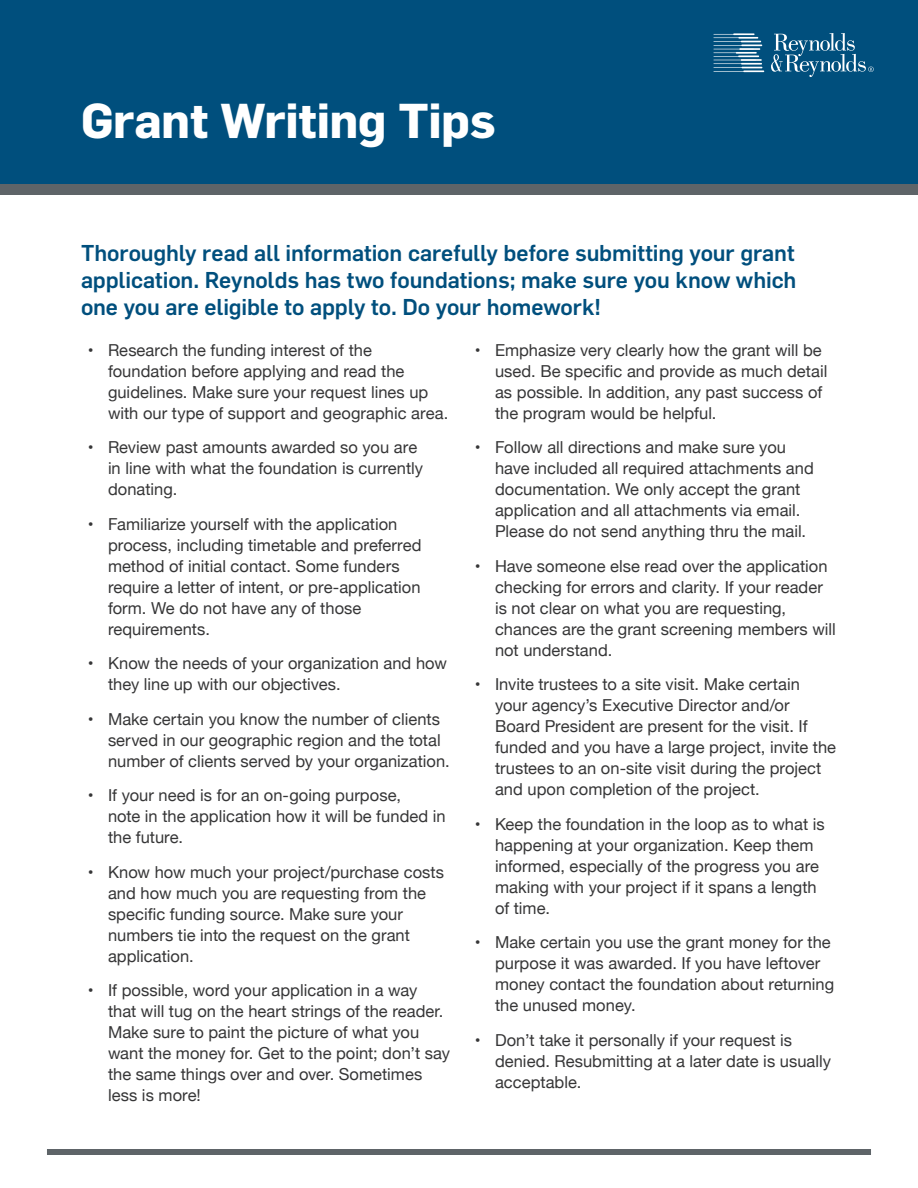
<style>
.page{position:relative;width:918px;height:1188px;background:#fff}
.page>*{position:absolute;margin:0;border:0;box-sizing:border-box;transform-origin:0 0}
.t1{font:700 48px "Flama";letter-spacing:-.005em;color:#fff}
.t2{font:500 22.5px/27px "Flama";letter-spacing:-.005em;color:#004f7d;text-align:justify}
.t3{font:16.5px/21px "Helvetica Neue";color:#363637}
</style>
<div class="page">
<div style="left:0;top:0;width:918px;height:186px;background:#004f7d"></div>
<svg style="left:771px;top:33px;width:103px;height:44px"></svg>
<hr style="left:743px;top:70px;width:21px;height:2px;background:#fff">
<hr style="left:733px;top:33px;width:22px;height:2px;background:#fff">
<svg style="left:714px;top:34px;width:48px;height:38px"></svg>
<div style="left:0;top:185px;width:918px;height:10px;background:#5e6468"></div>
<div style="left:47px;top:1149px;width:824px;height:6px;background:#5e6468"></div>
<h1 class="t1" style="left:81px;top:92px;width:416px">Grant Writing Tips</h1>
<p class="t2" style="left:81px;top:238px;width:717px">Thoroughly read all information carefully before submitting your grant application. Reynolds has two foundations; make sure you know which one you are eligible to apply to. Do your homework!</p>
<p class="t3" style="left:108px;top:340px;width:342px;text-indent:-20px">• Research the funding interest of the foundation before applying and read the guidelines. Make sure your request lines up with our type of support and geographic area.</p>
<p class="t3" style="left:108px;top:438px;width:317px;text-indent:-20px">• Review past amounts awarded so you are in line with what the foundation is currently donating.</p>
<p class="t3" style="left:108px;top:514px;width:315px;text-indent:-20px">• Familiarize yourself with the application process, including timetable and preferred method of initial contact. Some funders require a letter of intent, or pre-application form. We do not have any of those requirements.</p>
<p class="t3" style="left:108px;top:654px;width:340px;text-indent:-20px">• Know the needs of your organization and how they line up with our objectives.</p>
<p class="t3" style="left:108px;top:709px;width:343px;text-indent:-20px">• Make certain you know the number of clients served in our geographic region and the total number of clients served by your organization.</p>
<p class="t3" style="left:108px;top:786px;width:339px;text-indent:-20px">• If your need is for an on-going purpose,<br>note in the application how it will be funded in the future.</p>
<p class="t3" style="left:108px;top:862px;width:338px;text-indent:-20px">• Know how much your project/purchase costs and how much you are requesting from the specific funding source. Make sure your numbers tie into the request on the grant application.</p>
<p class="t3" style="left:108px;top:981px;width:344px;text-indent:-20px">• If possible, word your application in a way<br>that will tug on the heart strings of the reader.<br>Make sure to paint the picture of what you want the money for. Get to the point; don’t say the same things over and over. Sometimes less is more!</p>
<p class="t3" style="left:495px;top:340px;width:334px;text-indent:-20px">• Emphasize very clearly how the grant will be used. Be specific and provide as much detail as possible. In addition, any past success of the program would be helpful.</p>
<p class="t3" style="left:495px;top:438px;width:320px;text-indent:-20px">• Follow all directions and make sure you have included all required attachments and documentation. We only accept the grant application and all attachments via email.<br>Please do not send anything thru the mail.</p>
<p class="t3" style="left:495px;top:556px;width:342px;text-indent:-20px">• Have someone else read over the application checking for errors and clarity. If your reader is not clear on what you are requesting, chances are the grant screening members will not understand.</p>
<p class="t3" style="left:495px;top:675px;width:343px;text-indent:-20px">• Invite trustees to a site visit. Make certain your agency’s Executive Director and/or Board President are present for the visit. If funded and you have a large project, invite the trustees to an on-site visit during the project and upon completion of the project.</p>
<p class="t3" style="left:495px;top:814px;width:331px;text-indent:-20px">• Keep the foundation in the loop as to what is happening at your organization. Keep them informed, especially of the progress you are making with your project if it spans a length of time.</p>
<p class="t3" style="left:495px;top:933px;width:341px;text-indent:-20px">• Make certain you use the grant money for the purpose it was awarded. If you have leftover money contact the foundation about returning the unused money.</p>
<p class="t3" style="left:495px;top:1030px;width:338px;text-indent:-20px">• Don’t take it personally if your request is denied. Resubmitting at a later date is usually acceptable.</p>
</div>
